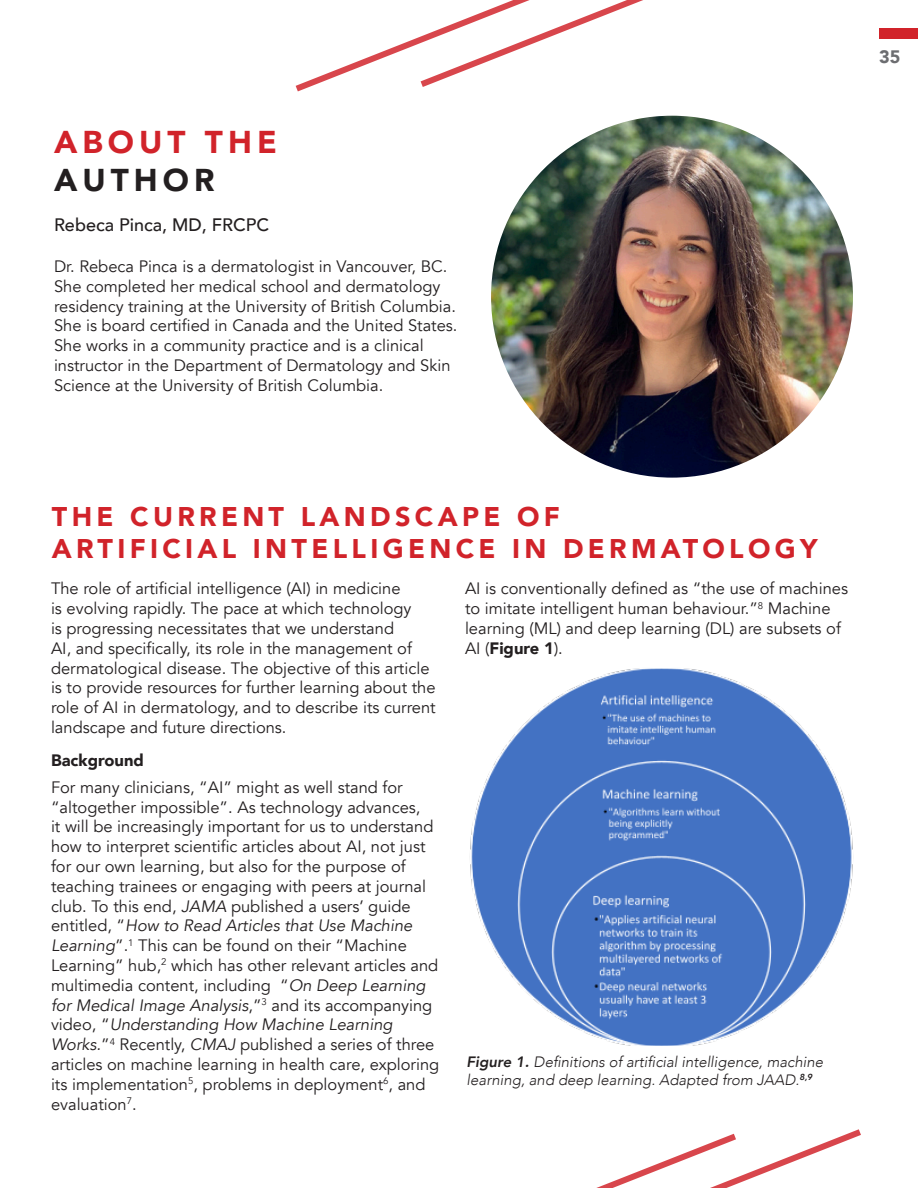
<style>
.page{position:relative;width:918px;height:1188px;background:#fff}
.page>*{position:absolute;margin:0;border:0;box-sizing:border-box;transform-origin:0 0}
.t1{font:900 31.5px "Avenir";letter-spacing:.16em;color:#d1232a}
.t2{font:900 31.5px "Avenir";letter-spacing:.16em;color:#231f20}
.t3{font:900 27px/32.4px "Avenir";letter-spacing:.16em;color:#d1232a}
.t4{font:500 18px "Avenir";color:#231f20}
.t5{font:900 18px "Avenir";color:#6c6d70}
.t6{font:16.5px/19.8px "Avenir";color:#231f20}
.t7{font:900 16.5px "Avenir";color:#231f20}
.t8{font:italic 300 15px "Avenir";color:#231f20}
.s1{font-style:italic}
.s2{font-weight:900}
.s3{font-weight:800}
</style>
<div class="page">
<div style="left:879px;top:28px;width:39px;height:11px;background:#d1232a"></div>
<img style="left:491px;top:116px;width:362px;height:362px;border-radius:181px">
<svg style="left:596px;top:1129px;width:265px;height:59px"></svg>
<svg style="left:295px;top:0;width:348px;height:92px"></svg>
<img style="left:470px;top:670px;width:383px;height:374px">
<p class="t1" style="left:54px;top:115px;width:224px">ABOUT THE</p>
<p class="t2" style="left:54px;top:153px;width:162px">AUTHOR</p>
<p class="t4" style="left:54px;top:209px;width:217px">Rebeca Pinca, MD, FRCPC</p>
<p class="t6" style="left:54px;top:257px;width:405px">Dr. Rebeca Pinca is a dermatologist in Vancouver, BC.<br>She completed her medical school and dermatology residency training at the University of British Columbia.<br>She is board certified in Canada and the United States.<br>She works in a community practice and is a clinical instructor in the Department of Dermatology and Skin Science at the University of British Columbia.</p>
<p class="t5" style="left:879px;top:42px;width:23px">35</p>
<p class="t3" style="left:52px;top:500px;width:767px">THE CURRENT LANDSCAPE OF<br>ARTIFICIAL INTELLIGENCE IN DERMATOLOGY</p>
<p class="t6" style="left:51px;top:579px;width:386px">The role of artificial intelligence (AI) in medicine<br>is evolving rapidly. The pace at which technology<br>is progressing necessitates that we understand<br>AI, and specifically, its role in the management of dermatological disease. The objective of this article is to provide resources for further learning about the role of AI in dermatology, and to describe its current landscape and future directions.</p>
<p class="t7" style="left:51px;top:746px;width:94px">Background</p>
<p class="t6" style="left:51px;top:777px;width:390px">For many clinicians, “AI” might as well stand for “altogether impossible”. As technology advances,<br>it will be increasingly important for us to understand how to interpret scientific articles about AI, not just for our own learning, but also for the purpose of teaching trainees or engaging with peers at journal club. To this end, <span class="s1">JAMA</span> published a users’ guide entitled, “<span class="s1">How to Read Articles that Use Machine Learning</span>”.<sup>1</sup> This can be found on their “Machine Learning” hub,<sup>2</sup> which has other relevant articles and multimedia content, including “<span class="s1">On Deep Learning for Medical Image Analysis</span>,”<sup>3</sup> and its accompanying video, “<span class="s1">Understanding How Machine Learning Works.</span>”<sup>4</sup> Recently, <span class="s1">CMAJ</span> published a series of three articles on machine learning in health care, exploring its implementation<sup>5</sup>, problems in deployment<sup>6</sup>, and evaluation<sup>7</sup>.</p>
<p class="t6" style="left:465px;top:579px;width:385px">AI is conventionally defined as “the use of machines to imitate intelligent human behaviour.”<sup>8</sup> Machine learning (ML) and deep learning (DL) are subsets of AI (<span class="s2">Figure 1</span>).</p>
<p class="t8" style="left:467px;top:1053px;width:358px"><span class="s3">Figure 1.</span> Definitions of artificial intelligence, machine</p>
<p class="t8" style="left:467px;top:1071px;width:347px">learning, and deep learning. Adapted from JAAD.<sup>8,9</sup></p>
</div>
